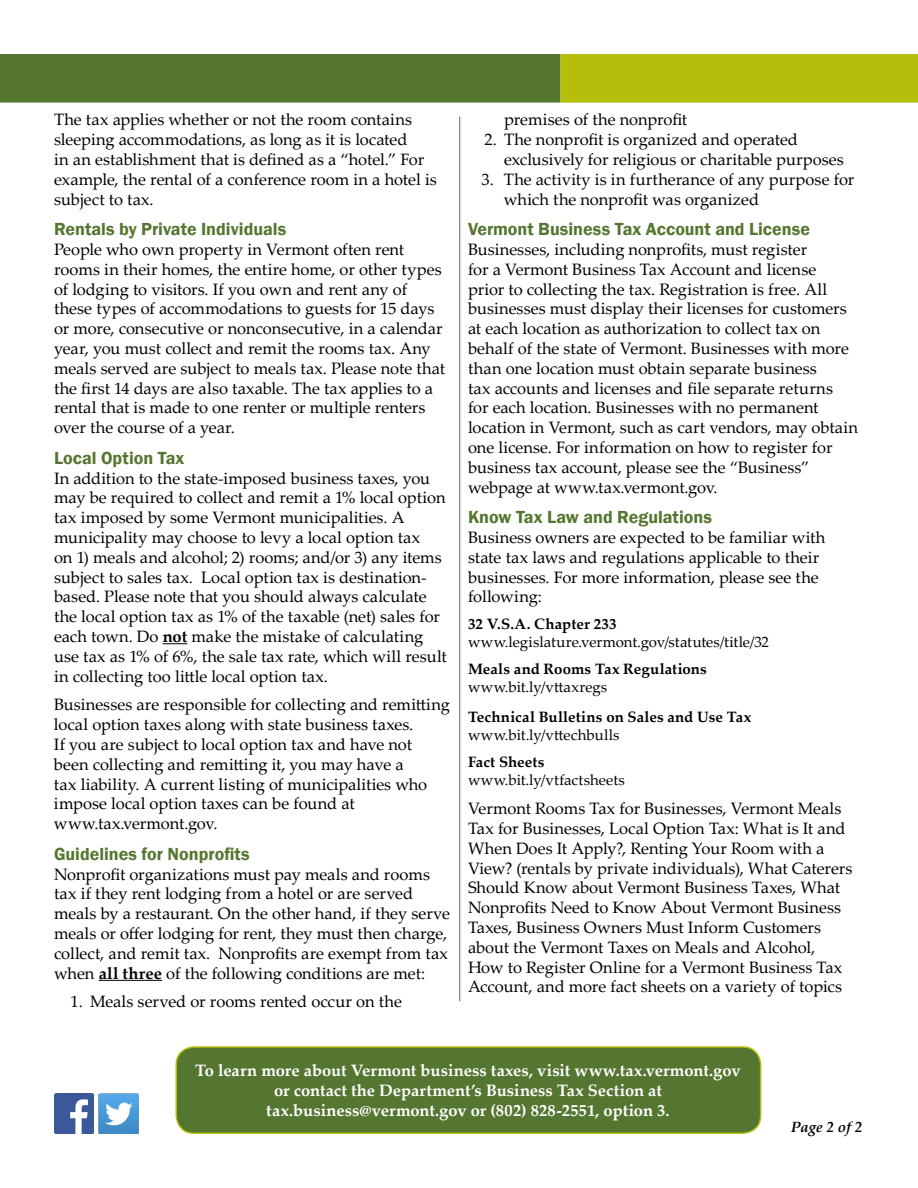
<style>
.page{position:relative;width:918px;height:1188px;background:#fff}
.page>*{position:absolute;margin:0;border:0;box-sizing:border-box;transform-origin:0 0}
.t1{font:600 18px "Franklin Gothic";color:#557630}
.t2{font:16.5px/19.8px "Palatino Linotype";color:#000}
.t3{font:700 16.5px/19.8px "Palatino Linotype";color:#fff;text-align:center}
.t4{font:15px "Palatino Linotype";letter-spacing:.005em;color:#000}
.t5{font:700 15px "Palatino Linotype";letter-spacing:.01em;color:#000}
.t6{font:italic 700 15px "Palatino Linotype";color:#000}
.s1{font-weight:700}
</style>
<div class="page">
<div style="left:1px;top:55px;width:559px;height:47px;background:#557630"></div>
<div style="left:0;top:54px;width:561px;height:49px;border:2px solid #557630"></div>
<div style="left:561px;top:55px;width:356px;height:47px;background:#b5bf0b"></div>
<div style="left:561px;top:54px;width:357px;height:49px;border:2px solid #b5bf0b"></div>
<hr style="left:459px;top:117px;width:1px;height:884px;background:#636466">
<img style="left:54px;top:1093px;width:40px;height:40px">
<img style="left:98px;top:1093px;width:41px;height:41px">
<svg style="left:163px;top:643px;width:24px;height:1px"></svg>
<hr style="left:99px;top:980px;width:63px;height:1px;background:#000">
<div style="left:176px;top:1047px;width:585px;height:86px;background:#557630;border-radius:18px"></div>
<div style="left:176px;top:1046px;width:585px;height:88px;border:2px solid #b5bf0b;border-radius:18px"></div>
<p class="t2" style="left:54px;top:109px;width:384px">The tax applies whether or not the room contains sleeping accommodations, as long as it is located<br>in an establishment that is defined as a “hotel.” For example, the rental of a conference room in a hotel is subject to tax.</p>
<p class="t1" style="left:54px;top:218px;width:234px">Rentals by Private Individuals</p>
<p class="t2" style="left:54px;top:239px;width:393px">People who own property in Vermont often rent rooms in their homes, the entire home, or other types of lodging to visitors. If you own and rent any of these types of accommodations to guests for 15 days or more, consecutive or nonconsecutive, in a calendar year, you must collect and remit the rooms tax. Any meals served are subject to meals tax. Please note that the first 14 days are also taxable. The tax applies to a rental that is made to one renter or multiple renters over the course of a year.</p>
<p class="t1" style="left:54px;top:447px;width:132px">Local Option Tax</p>
<p class="t2" style="left:54px;top:468px;width:394px">In addition to the state-imposed business taxes, you may be required to collect and remit a 1% local option tax imposed by some Vermont municipalities. A municipality may choose to levy a local option tax<br>on 1) meals and alcohol; 2) rooms; and/or 3) any items subject to sales tax. Local option tax is destination&shy;based. Please note that you should always calculate the local option tax as 1% of the taxable (net) sales for each town. Do <span class="s1">not</span> make the mistake of calculating use tax as 1% of 6%, the sale tax rate, which will result in collecting too little local option tax.</p>
<p class="t2" style="left:54px;top:694px;width:397px">Businesses are responsible for collecting and remitting local option taxes along with state business taxes.<br>If you are subject to local option tax and have not been collecting and remitting it, you may have a<br>tax liability. A current listing of municipalities who impose local option taxes can be found at www.tax.vermont.gov.</p>
<p class="t1" style="left:54px;top:843px;width:197px">Guidelines for Nonprofits</p>
<p class="t2" style="left:54px;top:864px;width:398px">Nonprofit organizations must pay meals and rooms tax if they rent lodging from a hotel or are served meals by a restaurant. On the other hand, if they serve meals or offer lodging for rent, they must then charge, collect, and remit tax. Nonprofits are exempt from tax when <span class="s1">all three</span> of the following conditions are met:</p>
<p class="t2" style="left:70px;top:991px;width:333px">1. Meals served or rooms rented occur on the</p>
<p class="t2" style="left:504px;top:109px;width:185px">premises of the nonprofit</p>
<p class="t2" style="left:504px;top:129px;width:341px;text-indent:-20px">2. The nonprofit is organized and operated exclusively for religious or charitable purposes</p>
<p class="t2" style="left:504px;top:169px;width:352px;text-indent:-22px">3. The activity is in furtherance of any purpose for which the nonprofit was organized</p>
<p class="t1" style="left:468px;top:218px;width:344px">Vermont Business Tax Account and License</p>
<p class="t2" style="left:468px;top:239px;width:392px">Businesses, including nonprofits, must register<br>for a Vermont Business Tax Account and license<br>prior to collecting the tax. Registration is free. All businesses must display their licenses for customers at each location as authorization to collect tax on behalf of the state of Vermont. Businesses with more than one location must obtain separate business<br>tax accounts and licenses and file separate returns<br>for each location. Businesses with no permanent location in Vermont, such as cart vendors, may obtain one license. For information on how to register for business tax account, please see the “Business” webpage at www.tax.vermont.gov.</p>
<p class="t1" style="left:468px;top:506px;width:246px">Know Tax Law and Regulations</p>
<p class="t2" style="left:468px;top:527px;width:359px">Business owners are expected to be familiar with state tax laws and regulations applicable to their businesses. For more information, please see the following:</p>
<p class="t5" style="left:468px;top:614px;width:150px">32 V.S.A. Chapter 233</p>
<p class="t4" style="left:468px;top:632px;width:303px">www.legislature.vermont.gov/statutes/title/32</p>
<p class="t5" style="left:468px;top:659px;width:240px">Meals and Rooms Tax Regulations</p>
<p class="t4" style="left:468px;top:677px;width:141px">www.bit.ly/vttaxregs</p>
<p class="t5" style="left:468px;top:707px;width:285px">Technical Bulletins on Sales and Use Tax</p>
<p class="t4" style="left:468px;top:725px;width:153px">www.bit.ly/vttechbulls</p>
<p class="t5" style="left:468px;top:752px;width:78px">Fact Sheets</p>
<p class="t4" style="left:468px;top:770px;width:158px">www.bit.ly/vtfactsheets</p>
<p class="t2" style="left:468px;top:798px;width:386px">Vermont Rooms Tax for Businesses, Vermont Meals Tax for Businesses, Local Option Tax: What is It and When Does It Apply?, Renting Your Room with a View? (rentals by private individuals), What Caterers Should Know about Vermont Business Taxes, What Nonprofits Need to Know About Vermont Business Taxes, Business Owners Must Inform Customers about the Vermont Taxes on Meals and Alcohol, How to Register Online for a Vermont Business Tax Account, and more fact sheets on a variety of topics</p>
<p class="t3" style="left:195px;top:1060px;width:547px">To learn more about Vermont business taxes, visit www.tax.vermont.gov or contact the Department’s Business Tax Section at tax.business@vermont.gov or (802) 828-2551, option 3.</p>
<p class="t6" style="left:791px;top:1117px;width:73px">Page 2 of 2</p>
</div>
